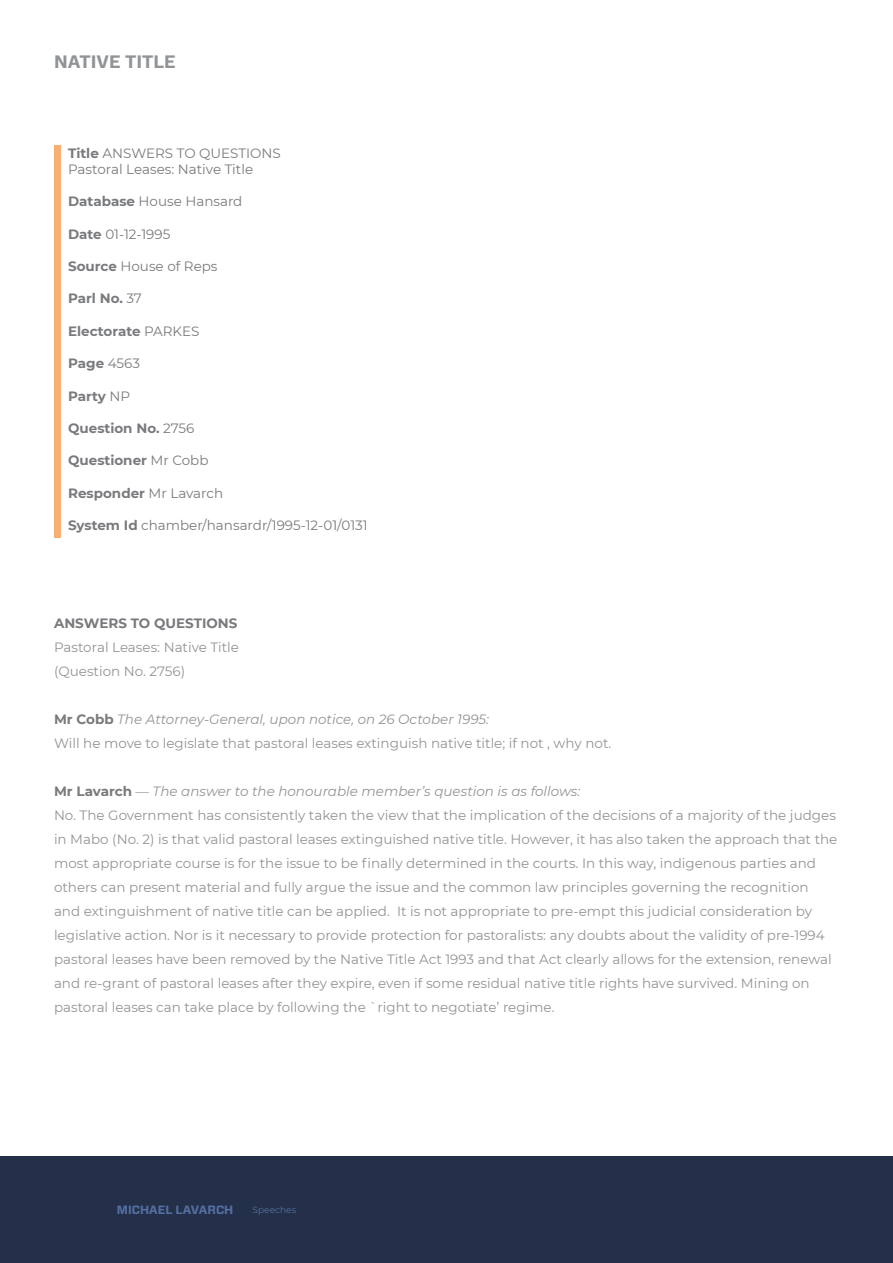
<style>
.page{position:relative;width:893px;height:1263px;background:#fff}
.page>*{position:absolute;margin:0;border:0;box-sizing:border-box;transform-origin:0 0}
.t1{font:700 18px "Forza";color:#919497}
.t2{font:13.5px/24px "Montserrat";color:#919497}
.t3{font:13.5px/16.2px "Montserrat";color:#787a7d}
.t4{font:700 13.5px "Montserrat";color:#787a7d}
.t5{font:700 12px "Forza";color:#546fa2}
.t6{font:9px "Montserrat";color:#546fa2}
.s1{font-weight:700}
.s2{font-weight:400}
.s3{font-weight:700;color:#787a7d}
.s4{font-style:italic}
</style>
<div class="page">
<div style="left:0;top:1156px;width:893px;height:107px;background:#243049"></div>
<div style="left:54px;top:145px;width:7px;height:392px;background:#f9af72"></div>
<h1 class="t1" style="left:54px;top:50px;width:123px">NATIVE TITLE</h1>
<p class="t3" style="left:68px;top:144px;width:214px"><span class="s1">Title</span> ANSWERS TO QUESTIONS<br>Pastoral Leases: Native Title</p>
<p class="t3" style="left:68px;top:193px;width:176px"><span class="s1">Database</span> House Hansard</p>
<p class="t3" style="left:68px;top:225px;width:104px"><span class="s1">Date</span> 01-12-1995</p>
<p class="t3" style="left:68px;top:258px;width:151px"><span class="s1">Source</span> House of Reps</p>
<p class="t4" style="left:68px;top:289px;width:75px">Parl No. <span class="s2">37</span></p>
<p class="t4" style="left:68px;top:321px;width:133px">Electorate <span class="s2">PARKES</span></p>
<p class="t4" style="left:68px;top:354px;width:73px">Page <span class="s2">4563</span></p>
<p class="t4" style="left:68px;top:386px;width:64px">Party <span class="s2">NP</span></p>
<p class="t4" style="left:68px;top:419px;width:128px">Question No. <span class="s2">2756</span></p>
<p class="t4" style="left:68px;top:451px;width:142px">Questioner <span class="s2">Mr Cobb</span></p>
<p class="t4" style="left:68px;top:483px;width:156px">Responder <span class="s2">Mr Lavarch</span></p>
<p class="t3" style="left:68px;top:517px;width:301px"><span class="s1">System Id</span> chamber/hansardr/1995-12-01/0131</p>
<p class="t4" style="left:54px;top:613px;width:185px">ANSWERS TO QUESTIONS</p>
<p class="t2" style="left:54px;top:634px;width:187px">Pastoral Leases: Native Title (Question No. 2756)</p>
<p class="t2" style="left:54px;top:706px;width:559px"><span class="s3">Mr Cobb</span> <span class="s4">The Attorney-General, upon notice, on 26 October 1995:<br></span>Will he move to legislate that pastoral leases extinguish native title; if not , why not.</p>
<p class="t2" style="left:54px;top:778px;width:785px"><span class="s3">Mr Lavarch</span> — <span class="s4">The answer to the honourable member’s question is as follows:<br></span>No. The Government has consistently taken the view that the implication of the decisions of a majority of the judges in Mabo (No. 2) is that valid pastoral leases extinguished native title. However, it has also taken the approach that the most appropriate course is for the issue to be finally determined in the courts. In this way, indigenous parties and others can present material and fully argue the issue and the common law principles governing the recognition and extinguishment of native title can be applied. It is not appropriate to pre-empt this judicial consideration by legislative action. Nor is it necessary to provide protection for pastoralists: any doubts about the validity of pre-1994 pastoral leases have been removed by the Native Title Act 1993 and that Act clearly allows for the extension, renewal and re-grant of pastoral leases after they expire, even if some residual native title rights have survived. Mining on pastoral leases can take place by following the `right to negotiate’ regime.</p>
<p class="t5" style="left:117px;top:1202px;width:118px">MICHAEL LAVARCH</p>
<p class="t6" style="left:253px;top:1203px;width:45px">Speeches</p>
</div>
